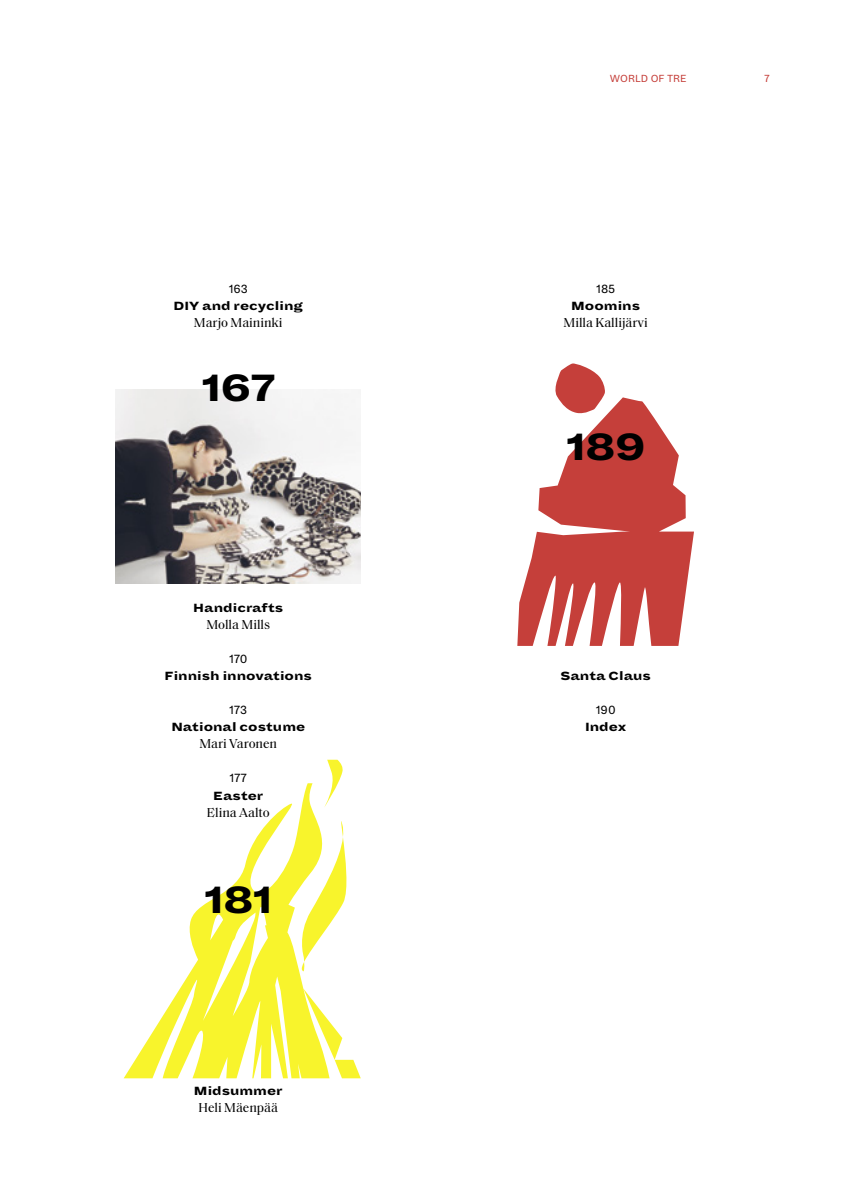
<style>
.page{position:relative;width:844px;height:1191px;background:#fff}
.page>*{position:absolute;margin:0;border:0;box-sizing:border-box;transform-origin:0 0}
.t1{font:900 42px "Dia";letter-spacing:-.015em;color:#000}
.t2{font:900 13.12px "Dia";color:#000}
.t3{font:13.12px "Saol Text";color:#000}
.t4{font:13.12px "Dia";color:#000}
.t5{font:11.38px "Dia";color:#c53f3a}
</style>
<div class="page">
<svg style="left:517px;top:363px;width:176px;height:283px;fill:#c53f3a"></svg>
<svg style="left:124px;top:759px;width:236px;height:319px"></svg>
<img style="left:116px;top:390px;width:244px;height:193px">
<p class="t4" style="left:228px;top:282px;width:21px">163</p>
<p class="t2" style="left:173px;top:298px;width:131px">DIY and recycling</p>
<p class="t3" style="left:194px;top:313px;width:90px">Marjo Maininki</p>
<h1 class="t1" style="left:201px;top:364px;width:76px">167</h1>
<p class="t2" style="left:193px;top:600px;width:91px">Handicrafts</p>
<p class="t3" style="left:206px;top:615px;width:65px">Molla Mills</p>
<p class="t4" style="left:229px;top:651px;width:20px">170</p>
<p class="t2" style="left:164px;top:668px;width:149px">Finnish innovations</p>
<p class="t4" style="left:229px;top:703px;width:19px">173</p>
<p class="t2" style="left:171px;top:719px;width:135px">National costume</p>
<p class="t3" style="left:199px;top:734px;width:79px">Mari Varonen</p>
<p class="t4" style="left:229px;top:771px;width:19px">177</p>
<p class="t2" style="left:213px;top:788px;width:51px">Easter</p>
<p class="t3" style="left:207px;top:802px;width:64px">Elina Aalto</p>
<h1 class="t1" style="left:204px;top:875px;width:71px">181</h1>
<p class="t2" style="left:194px;top:1083px;width:90px">Midsummer</p>
<p class="t3" style="left:198px;top:1098px;width:81px">Heli Mäenpää</p>
<p class="t5" style="left:609px;top:72px;width:78px">WORLD OF TRE</p>
<p class="t5" style="left:764px;top:72px;width:7px">7</p>
<p class="t4" style="left:596px;top:282px;width:21px">185</p>
<p class="t2" style="left:571px;top:298px;width:70px">Moomins</p>
<p class="t3" style="left:563px;top:313px;width:86px">Milla Kallijärvi</p>
<h1 class="t1" style="left:565px;top:423px;width:81px">189</h1>
<p class="t2" style="left:560px;top:668px;width:92px">Santa Claus</p>
<p class="t4" style="left:595px;top:703px;width:22px">190</p>
<p class="t2" style="left:585px;top:719px;width:43px">Index</p>
</div>
